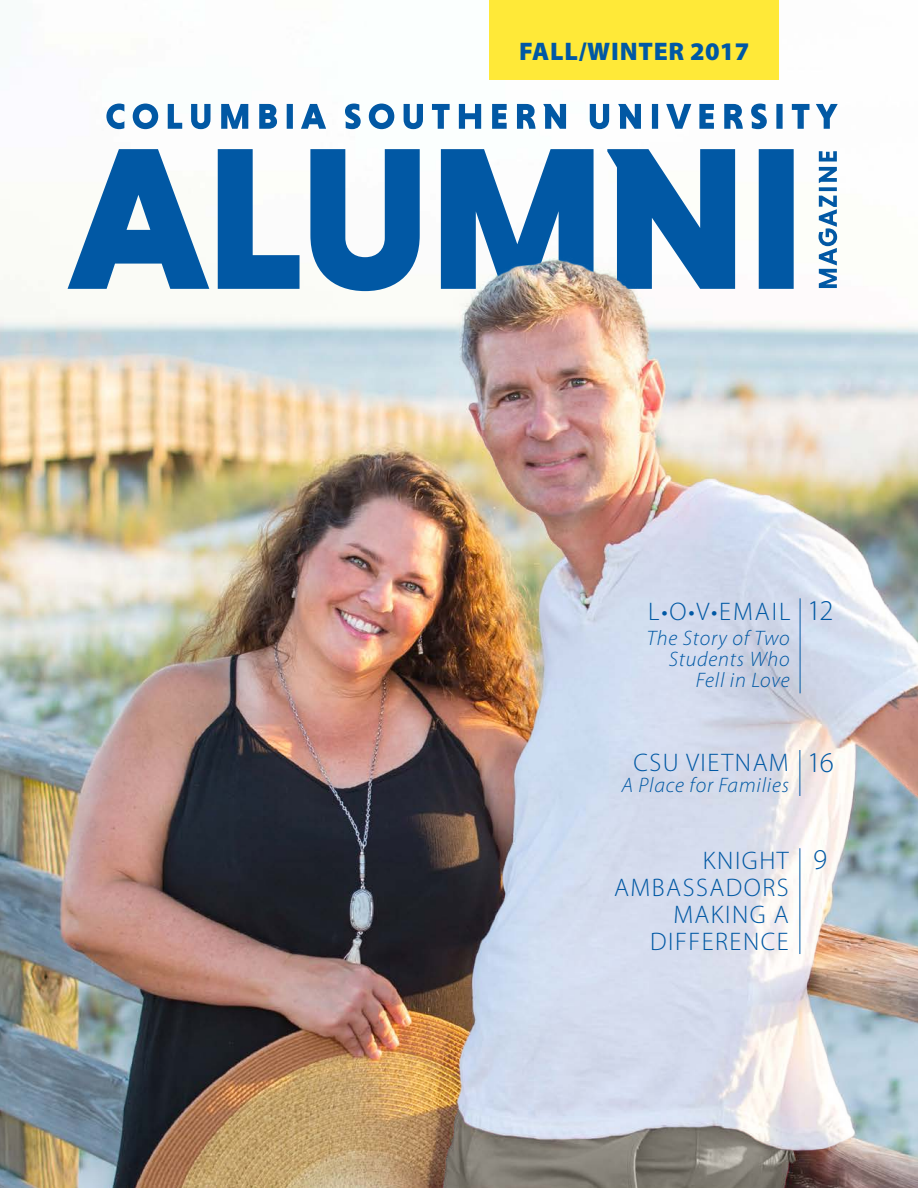
<style>
.page{position:relative;width:918px;height:1188px;background:#fff}
.page>*{position:absolute;margin:0;border:0;box-sizing:border-box;transform-origin:0 0}
.t1{font:300 28.8px "Myriad Pro";color:#0058a4}
.t2{font:300 25.5px "Myriad Pro";letter-spacing:.06em;color:#0058a4}
.t3{font:900 25.5px "Myriad Pro";letter-spacing:.03em;color:#0058a4}
.t4{font:italic 300 21px/21px "Myriad Pro";letter-spacing:.04em;color:#0058a4;text-align:right}
.s1{font-size:28.8px}
</style>
<div class="page">
<img style="left:0;top:103px;width:918px;height:1085px">
<svg style="left:68px;top:149px;width:726px;height:142px;fill:#0158a4"></svg>
<svg style="left:819px;top:151px;width:18px;height:137px"></svg>
<svg style="left:106px;top:104px;width:732px;height:25px"></svg>
<div style="left:489px;top:0;width:290px;height:80px;background:#ffe938"></div>
<hr style="left:800px;top:598px;width:1px;height:95px;background:#0058a4">
<hr style="left:800px;top:750px;width:1px;height:46px;background:#0058a4">
<hr style="left:800px;top:848px;width:1px;height:106px;background:#0058a4">
<p class="t3" style="left:519px;top:37px;width:232px">FALL/WINTER 2017</p>
<p class="t2" style="left:648px;top:597px;width:144px">L•O•V•EMAIL</p>
<p class="t4" style="left:647px;top:628px;width:145px">The Story of Two<br>Students Who<br>Fell in Love</p>
<p class="t1" style="left:807px;top:594px;width:28px">12</p>
<p class="t2" style="left:633px;top:748px;width:202px">CSU VIETNAM <span class="s1">16</span></p>
<p class="t4" style="left:622px;top:775px;width:169px">A Place for Families</p>
<p class="t2" style="left:703px;top:847px;width:126px">KNIGHT <span class="s1">9</span></p>
<p class="t2" style="left:614px;top:874px;width:176px">AMBASSADORS</p>
<p class="t2" style="left:673px;top:901px;width:117px">MAKING A</p>
<p class="t2" style="left:650px;top:928px;width:140px">DIFFERENCE</p>
</div>
